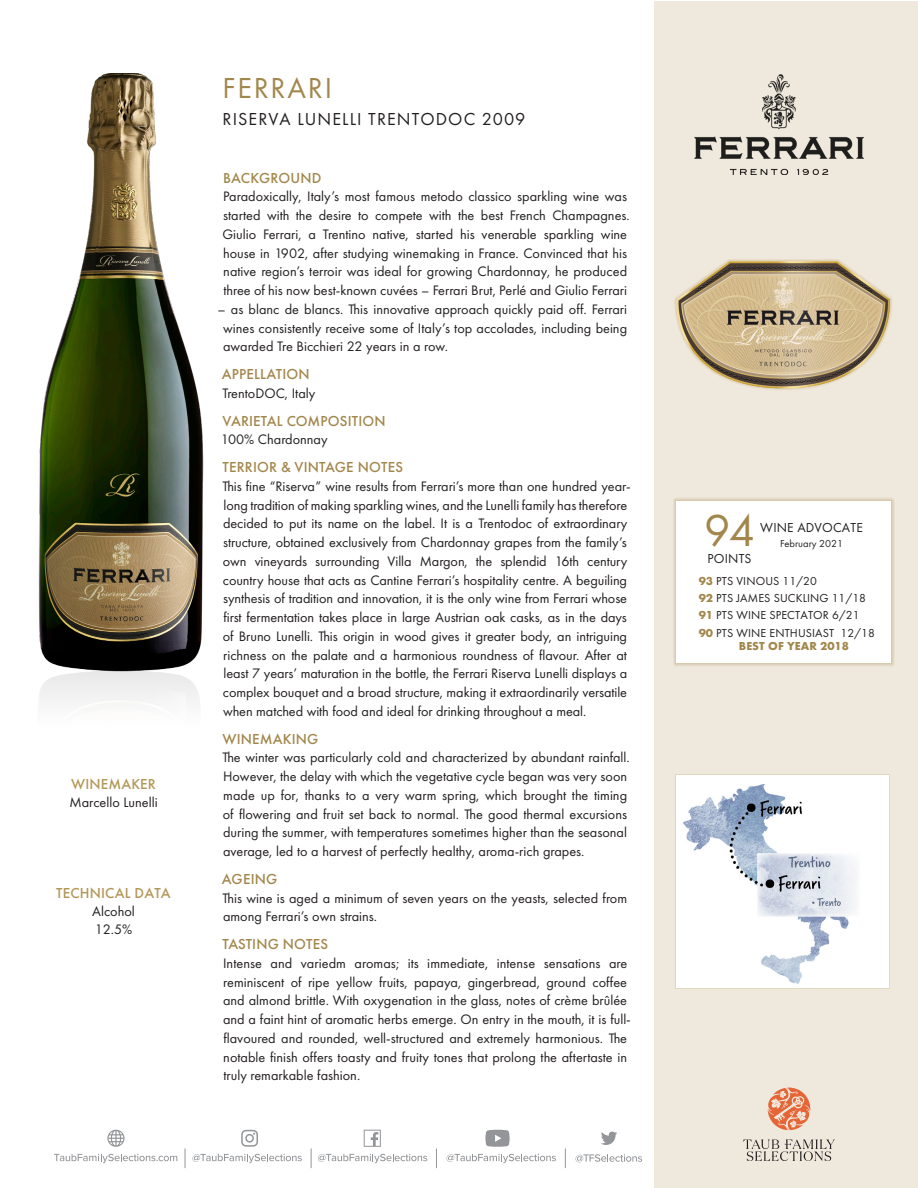
<style>
.page{position:relative;width:918px;height:1188px;background:#fff}
.page>*{position:absolute;margin:0;border:0;box-sizing:border-box;transform-origin:0 0}
.t1{font:46.5px "Futura PT";color:#a2874c}
.t2{font:30px "Futura PT";letter-spacing:.06em;color:#a2874c}
.t3{font:18px "Futura PT";letter-spacing:.06em;color:#231f20}
.Para_Head{font:500 15px "Futura PT";letter-spacing:.01em;color:#a2874c}
.Para_Head-2{font:500 15px "Futura PT";letter-spacing:.01em;color:#b39758}
.Para_Body{font:14.25px/18.8px "Futura PT";color:#231f20}
.t4{font:13.5px "Futura PT";letter-spacing:.01em;color:#231f20}
.t5{font:12px/13.5px "Futura PT";letter-spacing:.01em;color:#231f20}
.t6{font:10.5px "Futura PT";color:#231f20}
.s1{font-weight:700;color:#a2874c}
</style>
<div class="page">
<div style="left:654px;top:1px;width:263px;height:1186px;background:#efe8dc"></div>
<div style="left:673px;top:259px;width:220px;height:132px;background:#b39758;opacity:.65"></div>
<img style="left:675px;top:261px;width:217px;height:129px">
<img style="left:676px;top:775px;width:212px;height:212px">
<img style="left:694px;top:75px;width:170px;height:99px">
<div style="left:673px;top:498px;width:222px;height:169px;background:#a2874c;opacity:.65"></div>
<div style="left:676px;top:501px;width:215px;height:162px;background:#fff"></div>
<img style="left:38px;top:73px;width:166px;height:564px">
<img style="left:39px;top:637px;width:163px;height:65px">
<svg style="left:576px;top:1154px;width:66px;height:8px"></svg>
<svg style="left:54px;top:1154px;width:123px;height:9px"></svg>
<svg style="left:192px;top:1154px;width:110px;height:9px"></svg>
<svg style="left:318px;top:1154px;width:109px;height:9px"></svg>
<svg style="left:447px;top:1154px;width:109px;height:9px"></svg>
<svg style="left:565px;top:1148px;width:1px;height:20px"></svg>
<svg style="left:311px;top:1148px;width:1px;height:20px"></svg>
<svg style="left:185px;top:1148px;width:1px;height:20px"></svg>
<svg style="left:364px;top:1130px;width:17px;height:17px"></svg>
<svg style="left:241px;top:1130px;width:17px;height:17px"></svg>
<svg style="left:436px;top:1148px;width:1px;height:20px"></svg>
<svg style="left:601px;top:1132px;width:16px;height:13px"></svg>
<svg style="left:107px;top:1130px;width:18px;height:17px"></svg>
<svg style="left:486px;top:1130px;width:24px;height:17px"></svg>
<svg style="left:743px;top:1139px;width:92px;height:22px"></svg>
<svg style="left:768px;top:1088px;width:43px;height:42px"></svg>
<p class="Para_Head-2" style="left:71px;top:775px;width:86px">WINEMAKER</p>
<p class="Para_Body" style="left:69px;top:792px;width:90px">Marcello Lunelli</p>
<p class="Para_Head-2" style="left:56px;top:884px;width:116px">TECHNICAL DATA</p>
<p class="Para_Body" style="left:92px;top:902px;width:44px">Alcohol</p>
<p class="Para_Body" style="left:95px;top:920px;width:39px">12.5%</p>
<p class="t2" style="left:223px;top:70px;width:111px">FERRARI</p>
<p class="t3" style="left:223px;top:109px;width:304px">RISERVA LUNELLI TRENTODOC 2009</p>
<p class="Para_Head" style="left:223px;top:169px;width:100px">BACKGROUND</p>
<p class="Para_Body" style="left:223px;top:187px;width:409px">Paradoxically, Italy’s most famous metodo classico sparkling wine was started with the desire to compete with the best French Champagnes.<br>Giulio Ferrari, a Trentino native, started his venerable sparkling wine house in 1902, after studying winemaking in France. Convinced that his native region’s terroir was ideal for growing Chardonnay, he produced three of his now best-known cuvées – Ferrari Brut, Perlé and Giulio Ferrari</p>
<p class="Para_Body" style="left:223px;top:300px;width:406px;text-align:justify;text-indent:-6px">– as blanc de blancs. This innovative approach quickly paid off. Ferrari wines consistently receive some of Italy’s top accolades, including being awarded Tre Bicchieri 22 years in a row.</p>
<p class="Para_Head" style="left:222px;top:365px;width:89px">APPELLATION</p>
<p class="Para_Body" style="left:222px;top:384px;width:94px">TrentoDOC, Italy</p>
<p class="Para_Head" style="left:223px;top:412px;width:165px">VARIETAL COMPOSITION</p>
<p class="Para_Body" style="left:221px;top:430px;width:108px">100% Chardonnay</p>
<p class="Para_Head" style="left:223px;top:458px;width:182px">TERRIOR &amp; VINTAGE NOTES</p>
<p class="Para_Body" style="left:222px;top:477px;width:410px">This fine “Riserva” wine results from Ferrari’s more than one hundred year&shy;long tradition of making sparkling wines, and the Lunelli family has therefore decided to put its name on the label. It is a Trentodoc of extraordinary structure, obtained exclusively from Chardonnay grapes from the family’s own vineyards surrounding Villa Margon, the splendid 16th century country house that acts as Cantine Ferrari’s hospitality centre. A beguiling synthesis of tradition and innovation, it is the only wine from Ferrari whose first fermentation takes place in large Austrian oak casks, as in the days of Bruno Lunelli. This origin in wood gives it greater body, an intriguing richness on the palate and a harmonious roundness of flavour. After at least 7 years’ maturation in the bottle, the Ferrari Riserva Lunelli displays a complex bouquet and a broad structure, making it extraordinarily versatile when matched with food and ideal for drinking throughout a meal.</p>
<p class="Para_Head" style="left:223px;top:730px;width:97px">WINEMAKING</p>
<p class="Para_Body" style="left:222px;top:748px;width:409px">The winter was particularly cold and characterized by abundant rainfall.<br>However, the delay with which the vegetative cycle began was very soon made up for, thanks to a very warm spring, which brought the timing of flowering and fruit set back to normal. The good thermal excursions during the summer, with temperatures sometimes higher than the seasonal average, led to a harvest of perfectly healthy, aroma-rich grapes.</p>
<p class="Para_Head" style="left:222px;top:870px;width:57px">AGEING</p>
<p class="Para_Body" style="left:222px;top:888px;width:406px">This wine is aged a minimum of seven years on the yeasts, selected from among Ferrari’s own strains.</p>
<p class="Para_Head" style="left:223px;top:935px;width:107px">TASTING NOTES</p>
<p class="Para_Body" style="left:223px;top:954px;width:409px">Intense and variedm aromas; its immediate, intense sensations are reminiscent of ripe yellow fruits, papaya, gingerbread, ground coffee and almond brittle. With oxygenation in the glass, notes of crème brûlée and a faint hint of aromatic herbs emerge. On entry in the mouth, it is full&shy;flavoured and rounded, well-structured and extremely harmonious. The notable finish offers toasty and fruity tones that prolong the aftertaste in truly remarkable fashion.</p>
<p class="t1" style="left:704px;top:503px;width:52px">94</p>
<p class="t4" style="left:708px;top:550px;width:45px">POINTS</p>
<p class="t4" style="left:760px;top:519px;width:104px">WINE ADVOCATE</p>
<p class="t6" style="left:780px;top:537px;width:65px">February 2021</p>
<p class="t5" style="left:699px;top:574px;width:120px"><span class="s1">93</span> PTS VINOUS 11/20</p>
<p class="t5" style="left:699px;top:591px;width:169px"><span class="s1">92</span> PTS JAMES SUCKLING 11/18</p>
<p class="t5" style="left:699px;top:609px;width:162px"><span class="s1">91</span> PTS WINE SPECTATOR 6/21</p>
<p class="t5" style="left:739px;top:626px;width:138px;text-indent:-40px"><span class="s1">90</span> PTS WINE ENTHUSIAST 12/18<br><span class="s1">BEST OF YEAR 2018</span></p>
</div>
